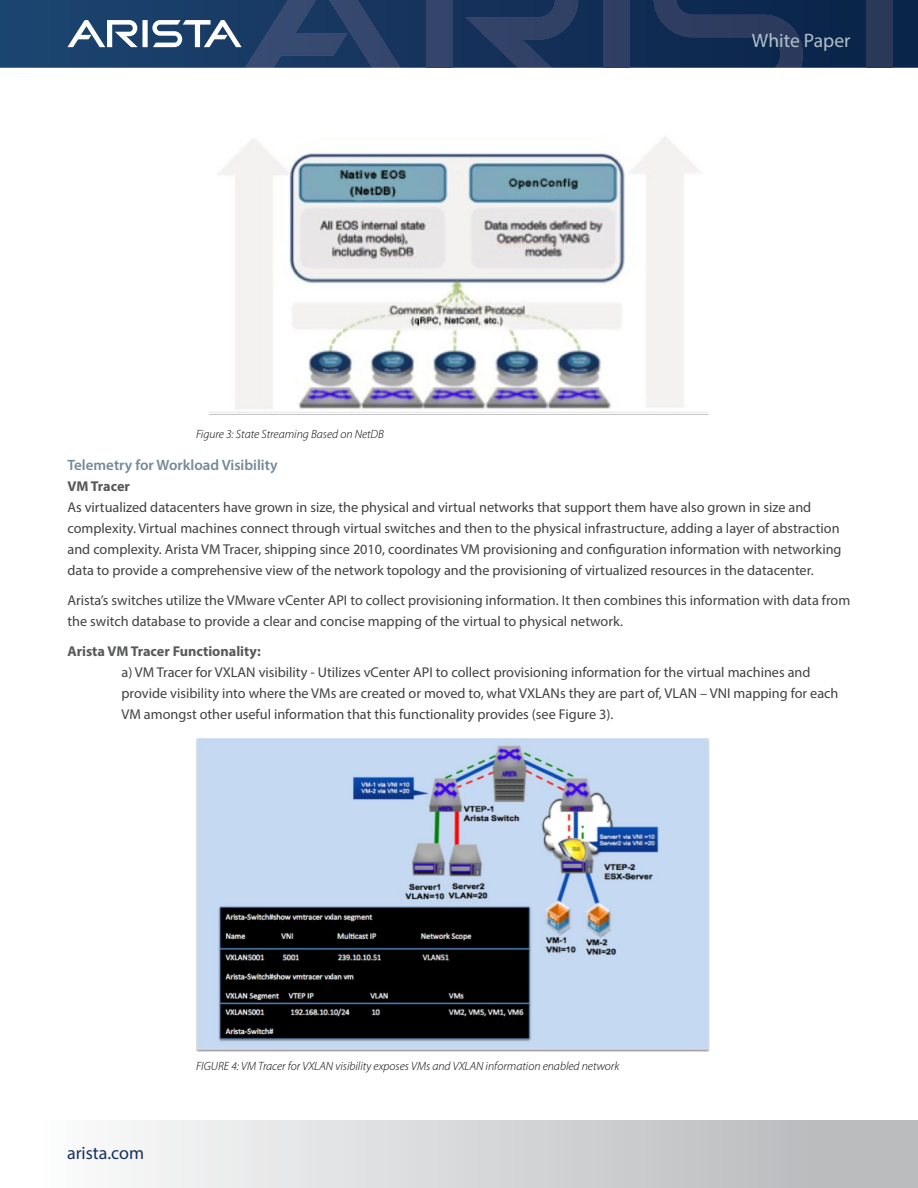
<style>
.page{position:relative;width:918px;height:1188px;background:#fff}
.page>*{position:absolute;margin:0;border:0;box-sizing:border-box;transform-origin:0 0}
.t1{font:19.5px "Myriad Pro";color:#b1c0c9}
.t2{font:18px "Myriad Pro";color:#16325c}
.t3{font:600 15px "Myriad Pro";color:#748a96}
.t4{font:14.25px/21px "Myriad Pro";color:#414042}
.t5{font:700 14.25px "Myriad Pro";color:#58595b}
.t6{font:italic 300 12px "Myriad Pro";color:#000}
</style>
<div class="page">
<svg style="left:0;top:0;width:918px;height:68px;background:#13325a"></svg>
<div style="left:426px;top:0;width:26px;height:68px;background:#34446a"></div>
<svg style="left:465px;top:0;width:113px;height:68px;background:#22385f"></svg>
<svg style="left:67px;top:0;width:333px;height:68px;background:#334f75"></svg>
<div style="left:604px;top:0;width:26px;height:68px;background:#2f3f63"></div>
<svg style="left:654px;top:0;width:149px;height:68px;background:#1a3156"></svg>
<div style="left:867px;top:0;width:26px;height:68px;background:#2a385a"></div>
<div style="left:0;top:1120px;width:918px;height:68px;background:linear-gradient(to right,#fff,#b3b5b7)"></div>
<img style="left:209px;top:137px;width:498px;height:277px">
<img style="left:196px;top:739px;width:513px;height:313px">
<p class="t6" style="left:196px;top:428px;width:189px">Figure 3: State Streaming Based on NetDB</p>
<h1 class="t1" style="left:752px;top:29px;width:100px">White Paper</h1>
<p class="t3" style="left:68px;top:455px;width:212px">Telemetry for Workload Visibility</p>
<p class="t5" style="left:68px;top:476px;width:64px">VM Tracer</p>
<p class="t4" style="left:68px;top:496px;width:776px">As virtualized datacenters have grown in size, the physical and virtual networks that support them have also grown in size and complexity. Virtual machines connect through virtual switches and then to the physical infrastructure, adding a layer of abstraction and complexity. Arista VM Tracer, shipping since 2010, coordinates VM provisioning and configuration information with networking data to provide a comprehensive view of the network topology and the provisioning of virtualized resources in the datacenter.</p>
<p class="t4" style="left:68px;top:589px;width:784px">Arista’s switches utilize the VMware vCenter API to collect provisioning information. It then combines this information with data from the switch database to provide a clear and concise mapping of the virtual to physical network.</p>
<p class="t5" style="left:68px;top:642px;width:195px">Arista VM Tracer Functionality:</p>
<p class="t4" style="left:121px;top:662px;width:719px">a) VM Tracer for VXLAN visibility - Utilizes vCenter API to collect provisioning information for the virtual machines and provide visibility into where the VMs are created or moved to, what VXLANs they are part of, VLAN – VNI mapping for each<br>VM amongst other useful information that this functionality provides (see Figure 3).</p>
<p class="t2" style="left:67px;top:1142px;width:79px">arista.com</p>
<p class="t6" style="left:196px;top:1060px;width:425px">FIGURE 4: VM Tracer for VXLAN visibility exposes VMs and VXLAN information enabled network</p>
</div>
